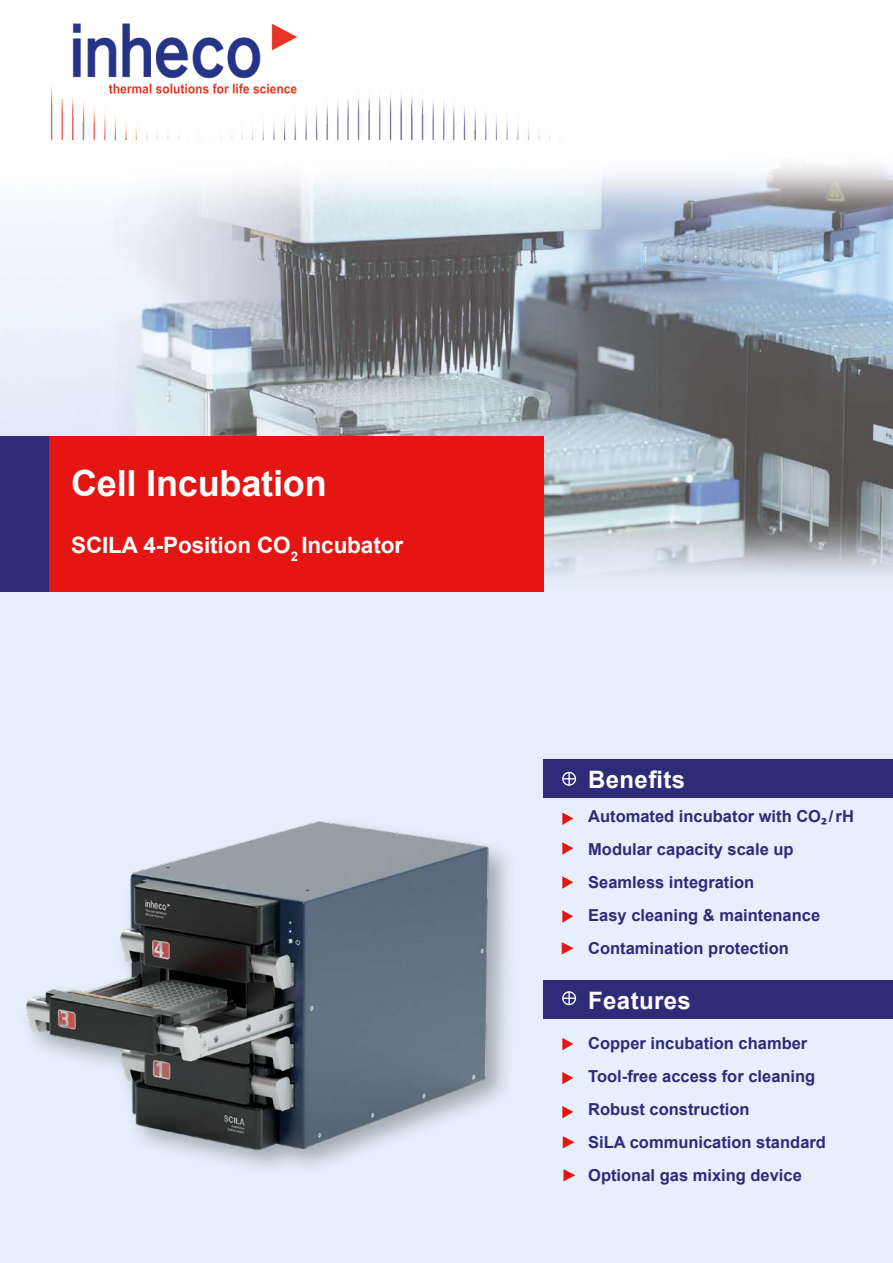
<style>
.page{position:relative;width:893px;height:1263px;background:#fff}
.page>*{position:absolute;margin:0;border:0;box-sizing:border-box;transform-origin:0 0}
.t1{font:700 36px "Arial";letter-spacing:-.005em;color:#fff}
.t2{font:26.1px/33px "Minion Pro";color:#e41513;scale:.92 1}
.t3{font:700 24px "Arial";letter-spacing:.015em;color:#fff}
.t4{font:700 22.5px "Arial";letter-spacing:-.005em;color:#fff}
.t5{font:700 16.5px/33px "Arial";color:#2c2c79}
.s1{font-family:"Myriad Pro"}
</style>
<div class="page">
<img style="left:0;top:164px;width:893px;height:1099px">
<div style="left:0;top:436px;width:49px;height:156px;background:#2c2c79"></div>
<div style="left:49px;top:436px;width:495px;height:156px;background:#e41513"></div>
<div style="left:544px;top:759px;width:349px;height:39px;background:#2c2c79"></div>
<svg style="left:562px;top:812px;width:11px;height:13px"></svg>
<svg style="left:562px;top:842px;width:11px;height:13px"></svg>
<svg style="left:562px;top:876px;width:11px;height:13px"></svg>
<div style="left:562px;top:772px;width:14px;height:14px;border:1px solid #fff;border-radius:50%"></div>
<svg style="left:563px;top:772px;width:13px;height:13px"></svg>
<div style="left:544px;top:981px;width:349px;height:38px;background:#2c2c79"></div>
<svg style="left:562px;top:1037px;width:11px;height:13px"></svg>
<div style="left:562px;top:991px;width:14px;height:14px;border:1px solid #fff;border-radius:50%"></div>
<svg style="left:563px;top:992px;width:13px;height:12px"></svg>
<img style="left:50px;top:86px;width:510px;height:55px">
<svg style="left:562px;top:910px;width:11px;height:13px"></svg>
<svg style="left:562px;top:1071px;width:11px;height:13px"></svg>
<svg style="left:562px;top:1106px;width:11px;height:12px"></svg>
<img style="left:61px;top:23px;width:242px;height:76px">
<div style="left:19px;top:814px;width:498px;height:363px;background:#000;opacity:.3"></div>
<img style="left:0;top:781px;width:495px;height:393px">
<h1 class="t1" style="left:71px;top:460px;width:257px">Cell Incubation</h1>
<h3 class="t4" style="left:71px;top:531px;width:333px">SCILA 4-Position CO<sub>2</sub> Incubator</h3>
<h2 class="t2" style="left:560px;top:930px;width:17px">▶</h2>
<h3 class="t3" style="left:588px;top:764px;width:98px">Benefits</h3>
<p class="t5" style="left:588px;top:800px;width:267px">Automated incubator with CO<span class="s1">₂</span>/rH<br>Modular capacity scale up<br>Seamless integration<br>Easy cleaning &amp; maintenance<br>Contamination protection</p>
<h2 class="t2" style="left:561px;top:1125px;width:18px">▶ ▶</h2>
<h3 class="t3" style="left:588px;top:985px;width:104px">Features</h3>
<p class="t5" style="left:588px;top:1027px;width:239px">Copper incubation chamber<br>Tool-free access for cleaning<br>Robust construction<br>SiLA communication standard<br>Optional gas mixing device</p>
</div>
